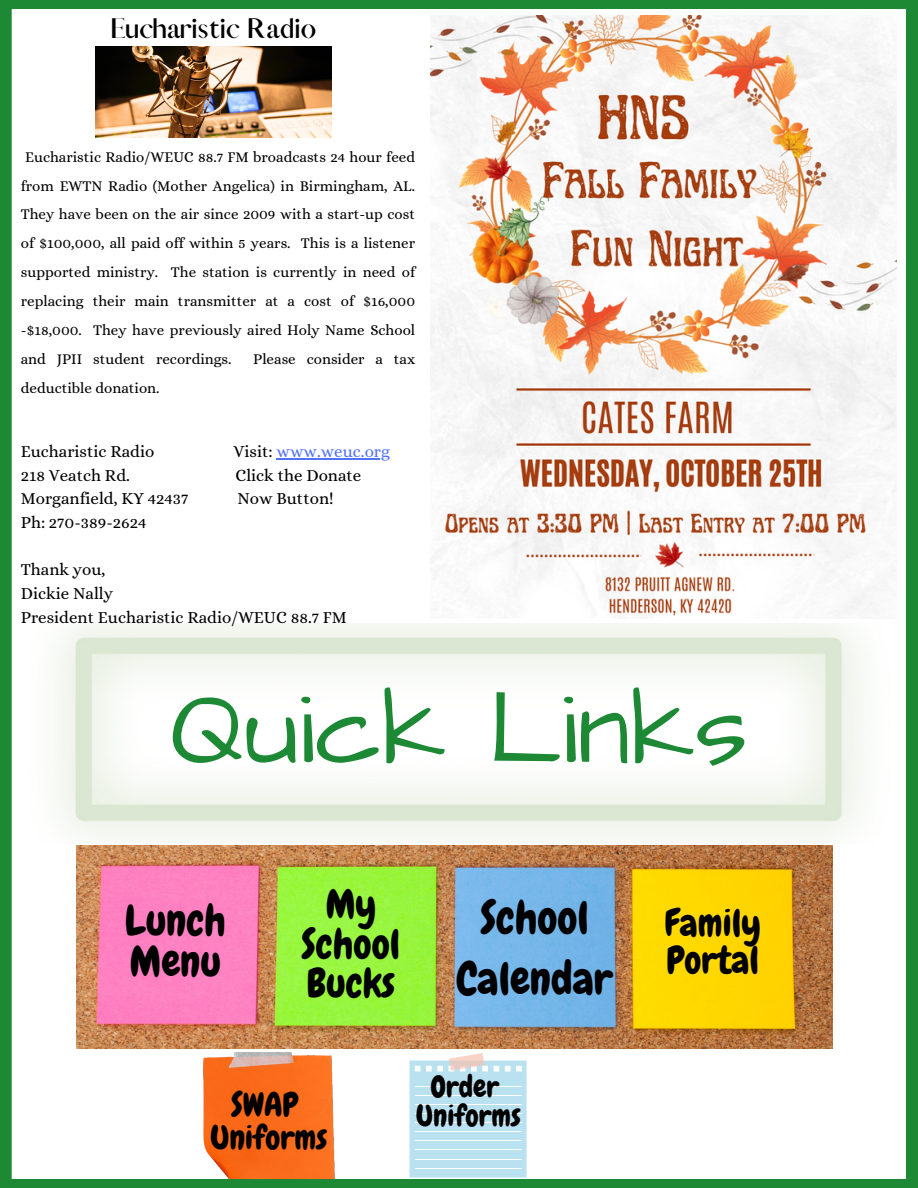
<style>
.page{position:relative;width:918px;height:1188px;background:#1d8935}
.page>*{position:absolute;margin:0;border:0;box-sizing:border-box;transform-origin:0 0}
.t1{font:105.45px "Architects Daughter";color:#1d8935}
.t2{font:44.7px "Chewy";color:#000}
.t3{font:42.75px/41.8px "Chewy";color:#000}
.t4{font:40.5px/39.6px "Chewy";color:#000;text-align:center}
.t5{font:37.8px "Chewy";color:#000}
.t6{font:33.3px "Chewy";color:#000}
.t7{font:29.85px "Chewy";color:#000}
.t8{font:700 25.5px "Afrah";color:#000}
.t9{font:16.95px "Alice";color:#000}
.t10{font:16.95px "Alice";color:#5271ff}
.t11{font:15px/29px "Alice";color:#000;text-align:justify}
.s1{color:#000}
</style>
<div class="page">
<div style="left:12px;top:9px;width:894px;height:1170px;background:#fff"></div>
<img style="left:12px;top:624px;width:894px;height:219px">
<svg style="left:410px;top:1053px;width:117px;height:125px;background:#c4e4f0"></svg>
<img style="left:204px;top:1053px;width:130px;height:126px">
<img style="left:77px;top:846px;width:756px;height:202px">
<img style="left:431px;top:15px;width:466px;height:603px">
<img style="left:95px;top:46px;width:236px;height:91px">
<hr style="left:276px;top:458px;width:114px;height:2px;background:#5271ff">
<p class="t8" style="left:110px;top:13px;width:208px">Eucharistic Radio</p>
<p class="t11" style="left:21px;top:142px;width:396px">Eucharistic Radio/WEUC 88.7 FM broadcasts 24 hour feed from EWTN Radio (Mother Angelica) in Birmingham, AL.<br>They have been on the air since 2009 with a start-up cost of $100,000, all paid off within 5 years. This is a listener supported ministry. The station is currently in need of replacing their main transmitter at a cost of $16,000 -$18,000. They have previously aired Holy Name School and JPII student recordings.</p>
<p class="t11" style="left:253px;top:344px;width:163px">Please consider a tax</p>
<p class="t11" style="left:21px;top:373px;width:140px">deductible donation.</p>
<p class="t9" style="left:21px;top:442px;width:135px">Eucharistic Radio</p>
<p class="t10" style="left:234px;top:442px;width:158px"><span class="s1">Visit:</span> www.weuc.org</p>
<p class="t9" style="left:21px;top:465px;width:111px">218 Veatch Rd.</p>
<p class="t9" style="left:236px;top:465px;width:127px">Click the Donate</p>
<p class="t9" style="left:21px;top:489px;width:169px">Morganfield, KY 42437</p>
<p class="t9" style="left:237px;top:489px;width:98px">Now Button!</p>
<p class="t9" style="left:21px;top:513px;width:127px">Ph: 270-389-2624</p>
<p class="t9" style="left:21px;top:560px;width:86px">Thank you,</p>
<p class="t9" style="left:21px;top:584px;width:94px">Dickie Nally</p>
<p class="t9" style="left:21px;top:607px;width:327px">President Eucharistic Radio/WEUC 88.7 FM</p>
<p class="t1" style="left:170px;top:659px;width:579px">Quick Links</p>
<p class="t3" style="left:125px;top:899px;width:103px">Lunch<br>Menu</p>
<p class="t4" style="left:302px;top:884px;width:100px">My<br>School<br>Bucks</p>
<p class="t2" style="left:480px;top:889px;width:110px">School</p>
<p class="t2" style="left:457px;top:951px;width:158px">Calendar</p>
<p class="t6" style="left:231px;top:1084px;width:69px">SWAP</p>
<p class="t6" style="left:210px;top:1116px;width:119px">Uniforms</p>
<p class="t7" style="left:431px;top:1068px;width:70px">Order</p>
<p class="t7" style="left:416px;top:1097px;width:106px">Uniforms</p>
<p class="t5" style="left:665px;top:899px;width:98px">Family</p>
<p class="t5" style="left:666px;top:936px;width:94px">Portal</p>
</div>
